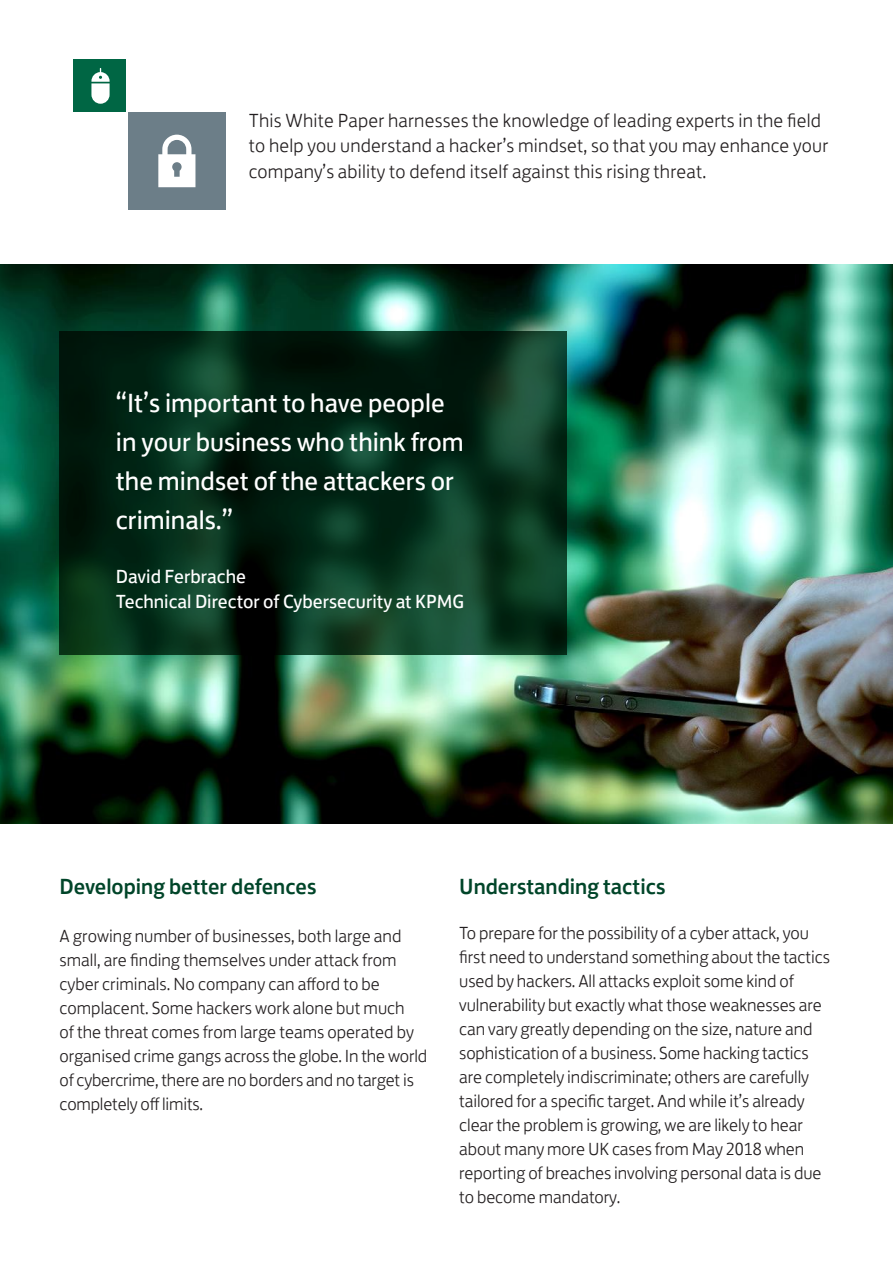
<style>
.page{position:relative;width:893px;height:1263px;background:#fff}
.page>*{position:absolute;margin:0;border:0;box-sizing:border-box;transform-origin:0 0}
.t1{font:27px/39px "Lloyds Bank Jack";color:#fff}
.t2{font:500 22.5px "Lloyds Bank Jack";color:#004529}
.t3{font:300 19.5px/25.5px "Lloyds Bank Jack";letter-spacing:.01em;color:#231f20}
.t4{font:19.5px "Lloyds Bank Jack";color:#fff}
.t5{font:300 18px/24px "Lloyds Bank Jack";letter-spacing:-.005em;color:#231f20}
</style>
<div class="page">
<img style="left:0;top:264px;width:893px;height:559px">
<div style="left:73px;top:60px;width:53px;height:52px;background:#064"></div>
<svg style="left:91px;top:68px;width:19px;height:36px"></svg>
<div style="left:128px;top:112px;width:98px;height:98px;background:#6c7e88"></div>
<svg style="left:158px;top:135px;width:37px;height:52px"></svg>
<svg style="left:59px;top:332px;width:508px;height:323px;background:#072d1a"></svg>
<p class="t3" style="left:249px;top:105px;width:581px">This White Paper harnesses the knowledge of leading experts in the field to help you understand a hacker’s mindset, so that you may enhance your company’s ability to defend itself against this rising threat.</p>
<p class="t1" style="left:116px;top:381px;width:349px">“It’s important to have people in your business who think from the mindset of the attackers or criminals.”</p>
<p class="t4" style="left:116px;top:561px;width:132px">David Ferbrache</p>
<p class="t4" style="left:116px;top:586px;width:350px">Technical Director of Cybersecurity at KPMG</p>
<p class="t2" style="left:60px;top:868px;width:258px">Developing better defences</p>
<p class="t5" style="left:60px;top:922px;width:369px">A growing number of businesses, both large and small, are finding themselves under attack from cyber criminals. No company can afford to be complacent. Some hackers work alone but much<br>of the threat comes from large teams operated by organised crime gangs across the globe. In the world of cybercrime, there are no borders and no target is completely off limits.</p>
<p class="t2" style="left:459px;top:868px;width:208px">Understanding tactics</p>
<p class="t5" style="left:459px;top:919px;width:372px">To prepare for the possibility of a cyber attack, you first need to understand something about the tactics used by hackers. All attacks exploit some kind of vulnerability but exactly what those weaknesses are can vary greatly depending on the size, nature and sophistication of a business. Some hacking tactics are completely indiscriminate; others are carefully tailored for a specific target. And while it’s already clear the problem is growing, we are likely to hear about many more UK cases from May 2018 when reporting of breaches involving personal data is due to become mandatory.</p>
</div>
